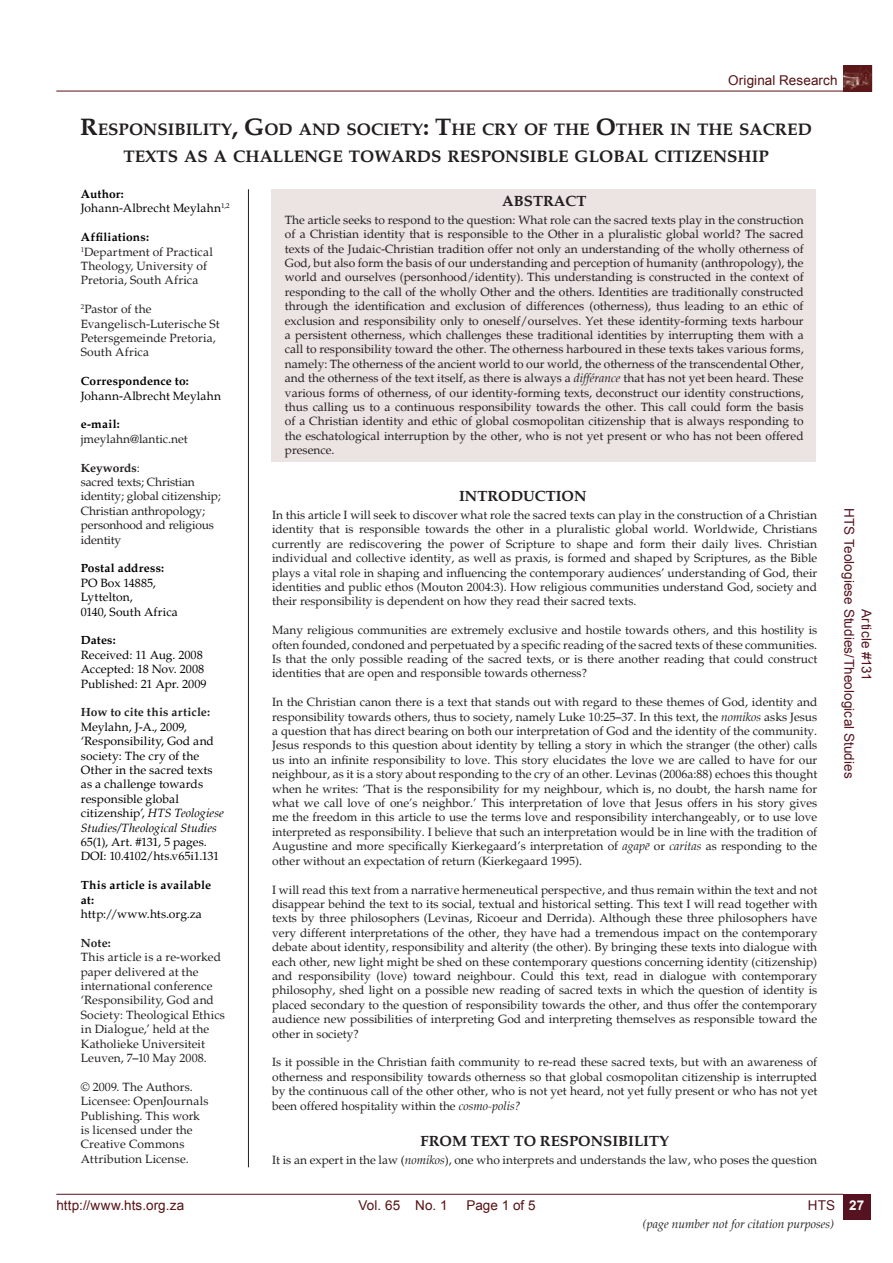
<style>
.page{position:relative;width:893px;height:1263px;background:#fff}
.page>*{position:absolute;margin:0;border:0;box-sizing:border-box;transform-origin:0 0}
.t1{font:700 16.95px/27px "Palatino";color:#231f20;text-align:center}
.t2{font:700 15px "Palatino";color:#231f20}
.t3{font:13.5px "Arial";letter-spacing:.01em;color:#561113}
.t4{font:13.5px "Arial";letter-spacing:.01em;color:#561220}
.t5{font:700 13.5px "Arial";color:#fff}
.t6{font:12px/14.4px "Palatino";color:#231f20;text-align:justify}
.t7{font:12px/14.4px "Palatino";letter-spacing:.01em;color:#000}
.t8{font:700 12px/14.4px "Palatino";letter-spacing:.015em;color:#000}
.t9{font:italic 12px "Palatino";color:#231f20}
.t10{font:700 12px "Palatino";color:#231f20}
.s1{font-size:24.3px}
.s2{font-weight:700}
.s3{font-weight:700;color:#000}
.s4{font-style:italic}
</style>
<div class="page">
<img style="left:846px;top:67px;width:24px;height:22px">
<hr style="left:56px;top:1194px;width:787px;height:1px;background:#561220">
<hr style="left:56px;top:91px;width:788px;height:1px;background:#561113">
<div style="left:844px;top:65px;width:28px;height:26px;border:1px solid #561113"></div>
<div style="left:843px;top:1194px;width:28px;height:25px;background:#561220"></div>
<div style="left:271px;top:189px;width:545px;height:273px;background:#ebe4e2"></div>
<hr style="left:248px;top:189px;width:1px;height:978px;background:#231f20">
<p class="t3" style="left:728px;top:71px;width:111px">Original Research</p>
<h1 class="t1" style="left:80px;top:116px;width:733px"><span class="s1">R</span>ESPONSIBILITY<span class="s1">, G</span>OD AND SOCIETY<span class="s1">: T</span>HE CRY OF THE <span class="s1">o</span>THER IN THE SACRED<br>TEXTS AS A CHALLENGE TOWARDS RESPONSIBLE GLOBAL CITIZENSHIP</h1>
<p class="t7" style="left:81px;top:187px;width:150px"><span class="s2">author:<br></span>Johann-Albrecht Meylahn<sup>1,2</sup></p>
<p class="t6" style="left:81px;top:230px;width:134px;text-align:left"><span class="s3">Affiliations:<br></span><sup>1</sup>Department of Practical<br>Theology, University of<br>Pretoria, South Africa</p>
<p class="t6" style="left:81px;top:302px;width:141px;text-align:left"><sup>2</sup>Pastor of the<br>Evangelisch-Luterische St<br>Petersgemeinde Pretoria,<br>South Africa</p>
<p class="t8" style="left:81px;top:374px;width:110px">Correspondence to:</p>
<p class="t7" style="left:81px;top:389px;width:142px">Johann-Albrecht Meylahn</p>
<p class="t8" style="left:81px;top:417px;width:41px">e-mail:</p>
<p class="t6" style="left:81px;top:432px;width:109px">jmeylahn@lantic.net</p>
<p class="t6" style="left:81px;top:461px;width:142px;text-align:left"><span class="s2">Keywords</span>:<br>sacred texts; Christian identity; global citizenship;<br>Christian anthropology; personhood and religious identity</p>
<p class="t8" style="left:81px;top:561px;width:85px">Postal address:</p>
<p class="t7" style="left:81px;top:576px;width:99px">PO Box 14885,<br>Lyttelton,<br>0140, South Africa</p>
<p class="t8" style="left:81px;top:633px;width:36px">Dates:</p>
<p class="t7" style="left:81px;top:648px;width:127px">Received: 11 Aug. 2008<br>Accepted: 18 Nov. 2008<br>Published: 21 Apr. 2009</p>
<p class="t10" style="left:81px;top:705px;width:131px">How to cite this article:</p>
<p class="t7" style="left:81px;top:720px;width:145px">Meylahn, J-A., 2009, ‘Responsibility, God and society: The cry of the<br>Other in the sacred texts as a challenge towards responsible global citizenship’, <span class="s4">HTS Teologiese<br>Studies/Theological Studies</span></p>
<p class="t7" style="left:81px;top:835px;width:140px">65(1), Art. #131, 5 pages.<br>DOI: 10.4102/hts.v65i1.131</p>
<p class="t8" style="left:81px;top:878px;width:132px">This article is available at:</p>
<p class="t7" style="left:81px;top:907px;width:123px">http://www.hts.org.za</p>
<p class="t10" style="left:81px;top:936px;width:32px">note:</p>
<p class="t6" style="left:81px;top:950px;width:146px;text-align:left">This article is a re-worked paper delivered at the international conference ‘Responsibility, God and<br>Society: Theological Ethics in Dialogue,’ held at the<br>Katholieke Universiteit<br>Leuven, 7–10 May 2008.</p>
<p class="t6" style="left:81px;top:1080px;width:129px;text-align:left">© 2009. The Authors.<br>Licensee: OpenJournals<br>Publishing. This work is licensed under the<br>Creative Commons<br>Attribution License.</p>
<p class="t3" style="left:358px;top:1196px;width:91px">Vol. 65 No. 1</p>
<p class="t3" style="left:466px;top:1196px;width:71px">Page 1 of 5</p>
<p class="t5" style="left:849px;top:1196px;width:17px">27</p>
<p class="t2" style="left:502px;top:192px;width:86px">abstract</p>
<p class="t6" style="left:285px;top:213px;width:520px">The article seeks to respond to the question: What role can the sacred texts play in the construction of a Christian identity that is responsible to the Other in a pluralistic global world? The sacred texts of the Judaic-Christian tradition offer not only an understanding of the wholly otherness of God, but also form the basis of our understanding and perception of humanity (anthropology), the world and ourselves (personhood/identity). This understanding is constructed in the context of responding to the call of the wholly Other and the others. Identities are traditionally constructed through the identification and exclusion of differences (otherness), thus leading to an ethic of exclusion and responsibility only to oneself/ourselves. Yet these identity-forming texts harbour a persistent otherness, which challenges these traditional identities by interrupting them with a call to responsibility toward the other. The otherness harboured in these texts takes various forms, namely: The otherness of the ancient world to our world, the otherness of the transcendental Other, and the otherness of the text itself, as there is always a <span class="s4">différance</span> that has not yet been heard. These various forms of otherness, of our identity-forming texts, deconstruct our identity constructions, thus calling us to a continuous responsibility towards the other. This call could form the basis of a Christian identity and ethic of global cosmopolitan citizenship that is always responding to the eschatological interruption by the other, who is not yet present or who has not been offered presence.</p>
<p class="t2" style="left:459px;top:487px;width:129px">introdUction</p>
<p class="t6" style="left:272px;top:508px;width:547px">In this article I will seek to discover what role the sacred texts can play in the construction of a Christian identity that is responsible towards the other in a pluralistic global world. Worldwide, Christians currently are rediscovering the power of Scripture to shape and form their daily lives. Christian individual and collective identity, as well as praxis, is formed and shaped by Scriptures, as the Bible plays a vital role in shaping and influencing the contemporary audiences’ understanding of God, their identities and public ethos (Mouton 2004:3). How religious communities understand God, society and their responsibility is dependent on how they read their sacred texts.</p>
<p class="t6" style="left:272px;top:623px;width:547px">Many religious communities are extremely exclusive and hostile towards others, and this hostility is often founded, condoned and perpetuated by a specific reading of the sacred texts of these communities.<br>Is that the only possible reading of the sacred texts, or is there another reading that could construct identities that are open and responsible towards otherness?</p>
<p class="t6" style="left:272px;top:695px;width:547px">In the Christian canon there is a text that stands out with regard to these themes of God, identity and responsibility towards others, thus to society, namely Luke 10:25–37. In this text, the <span class="s4">nomikos</span> asks Jesus a question that has direct bearing on both our interpretation of God and the identity of the community.<br>Jesus responds to this question about identity by telling a story in which the stranger (the other) calls us into an infinite responsibility to love. This story elucidates the love we are called to have for our neighbour, as it is a story about responding to the cry of an other. Levinas (2006a:88) echoes this thought when he writes: ‘That is the responsibility for my neighbour, which is, no doubt, the harsh name for what we call love of one’s neighbor.’ This interpretation of love that Jesus offers in his story gives me the freedom in this article to use the terms love and responsibility interchangeably, or to use love interpreted as responsibility. I believe that such an interpretation would be in line with the tradition of Augustine and more specifically Kierkegaard’s interpretation of <span class="s4">agapē</span> or <span class="s4">caritas</span> as responding to the other without an expectation of return (Kierkegaard 1995).</p>
<p class="t6" style="left:272px;top:882px;width:547px">I will read this text from a narrative hermeneutical perspective, and thus remain within the text and not disappear behind the text to its social, textual and historical setting. This text I will read together with texts by three philosophers (Levinas, Ricoeur and Derrida). Although these three philosophers have very different interpretations of the other, they have had a tremendous impact on the contemporary debate about identity, responsibility and alterity (the other). By bringing these texts into dialogue with each other, new light might be shed on these contemporary questions concerning identity (citizenship) and responsibility (love) toward neighbour. Could this text, read in dialogue with contemporary philosophy, shed light on a possible new reading of sacred texts in which the question of identity is placed secondary to the question of responsibility towards the other, and thus offer the contemporary audience new possibilities of interpreting God and interpreting themselves as responsible toward the other in society?</p>
<p class="t6" style="left:272px;top:1055px;width:547px">Is it possible in the Christian faith community to re-read these sacred texts, but with an awareness of otherness and responsibility towards otherness so that global cosmopolitan citizenship is interrupted by the continuous call of the other other, who is not yet heard, not yet fully present or who has not yet been offered hospitality within the <span class="s4">cosmo-polis?</span></p>
<p class="t2" style="left:420px;top:1132px;width:250px">From text to responsibility</p>
<p class="t6" style="left:272px;top:1152px;width:547px">It is an expert in the law (<span class="s4">nomikos</span>), one who interprets and understands the law, who poses the question</p>
<p class="t4" style="left:858px;top:508px;width:272px;rotate:90deg">HTS Teologiese Studies/Theological Studies</p>
<p class="t4" style="left:875px;top:609px;width:73px;rotate:90deg">Article #131</p>
<p class="t3" style="left:56px;top:1196px;width:129px">http://www.hts.org.za</p>
<p class="t4" style="left:808px;top:1196px;width:29px">HTS</p>
<p class="t9" style="left:643px;top:1216px;width:193px">(page number not for citation purposes)</p>
</div>
